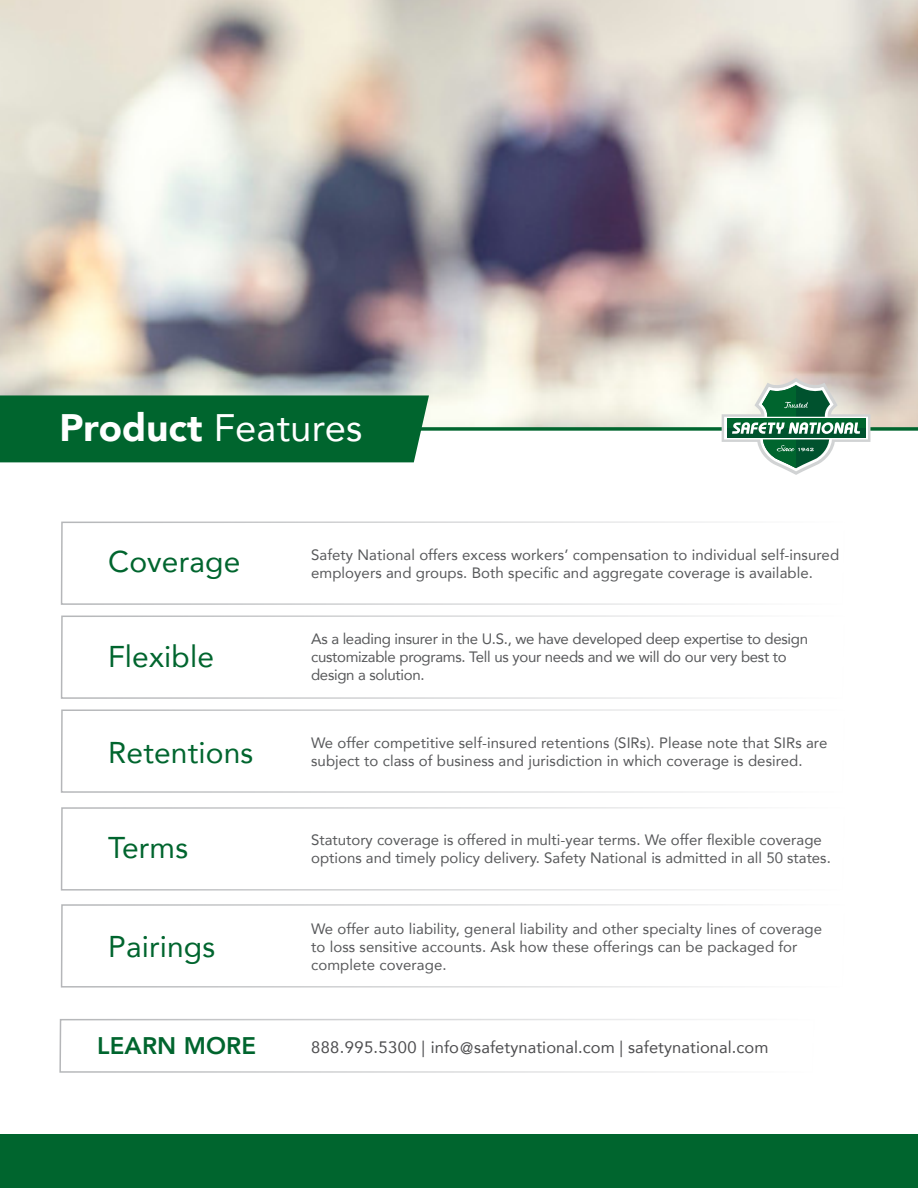
<style>
.page{position:relative;width:918px;height:1188px;background:#fff}
.page>*{position:absolute;margin:0;border:0;box-sizing:border-box;transform-origin:0 0}
.t1{font:38.25px "Avenir";letter-spacing:.005em;color:#fff}
.t2{font:30px "Avenir";letter-spacing:.005em;color:#00652e}
.t3{font:800 24px "Avenir";letter-spacing:.005em;color:#00652e}
.t4{font:16.5px "Avenir";letter-spacing:.005em;color:#4d4d4f}
.t5{font:15px/18px "Avenir";letter-spacing:.005em;color:#58595b}
.t6{font:15px/18px "Avenir";letter-spacing:-.02em;color:#58595b}
.s1{font-weight:900}
</style>
<div class="page">
<img style="left:0;top:0;width:918px;height:427px">
<div style="left:0;top:1134px;width:918px;height:54px;background:#00652e"></div>
<svg style="left:60px;top:521px;width:663px;height:84px"></svg>
<svg style="left:60px;top:615px;width:657px;height:84px"></svg>
<svg style="left:60px;top:709px;width:651px;height:84px"></svg>
<svg style="left:60px;top:807px;width:678px;height:84px"></svg>
<svg style="left:60px;top:904px;width:678px;height:84px"></svg>
<svg style="left:429px;top:427px;width:489px;height:4px"></svg>
<div style="left:0;top:395px;width:429px;height:67px;background:#00652e"></div>
<svg style="left:59px;top:1019px;width:656px;height:54px"></svg>
<svg style="left:722px;top:378px;width:148px;height:97px"></svg>
<h1 class="t1" style="left:59px;top:397px;width:305px"><span class="s1">Product</span> Features</h1>
<h2 class="t2" style="left:108px;top:538px;width:134px">Coverage</h2>
<p class="t5" style="left:311px;top:546px;width:530px">Safety National offers excess workers’ compensation to individual self-insured employers and groups. Both specific and aggregate coverage is available.</p>
<h2 class="t2" style="left:108px;top:633px;width:108px">Flexible</h2>
<h2 class="t2" style="left:108px;top:728px;width:147px">Retentions</h2>
<h2 class="t2" style="left:108px;top:823px;width:82px">Terms</h2>
<h2 class="t2" style="left:108px;top:923px;width:109px">Pairings</h2>
<p class="t6" style="left:311px;top:630px;width:498px">As a leading insurer in the U.S., we have developed deep expertise to design customizable programs. Tell us your needs and we will do our very best to design a solution.</p>
<p class="t5" style="left:311px;top:733px;width:518px">We offer competitive self-insured retentions (SIRs). Please note that SIRs are subject to class of business and jurisdiction in which coverage is desired.</p>
<p class="t5" style="left:311px;top:831px;width:521px">Statutory coverage is offered in multi-year terms. We offer flexible coverage options and timely policy delivery. Safety National is admitted in all 50 states.</p>
<p class="t5" style="left:311px;top:919px;width:513px">We offer auto liability, general liability and other specialty lines of coverage to loss sensitive accounts. Ask how these offerings can be packaged for complete coverage.</p>
<h3 class="t3" style="left:97px;top:1027px;width:160px">LEARN MORE</h3>
<p class="t4" style="left:311px;top:1034px;width:459px">888.995.5300 | info@safetynational.com | safetynational.com</p>
</div>
